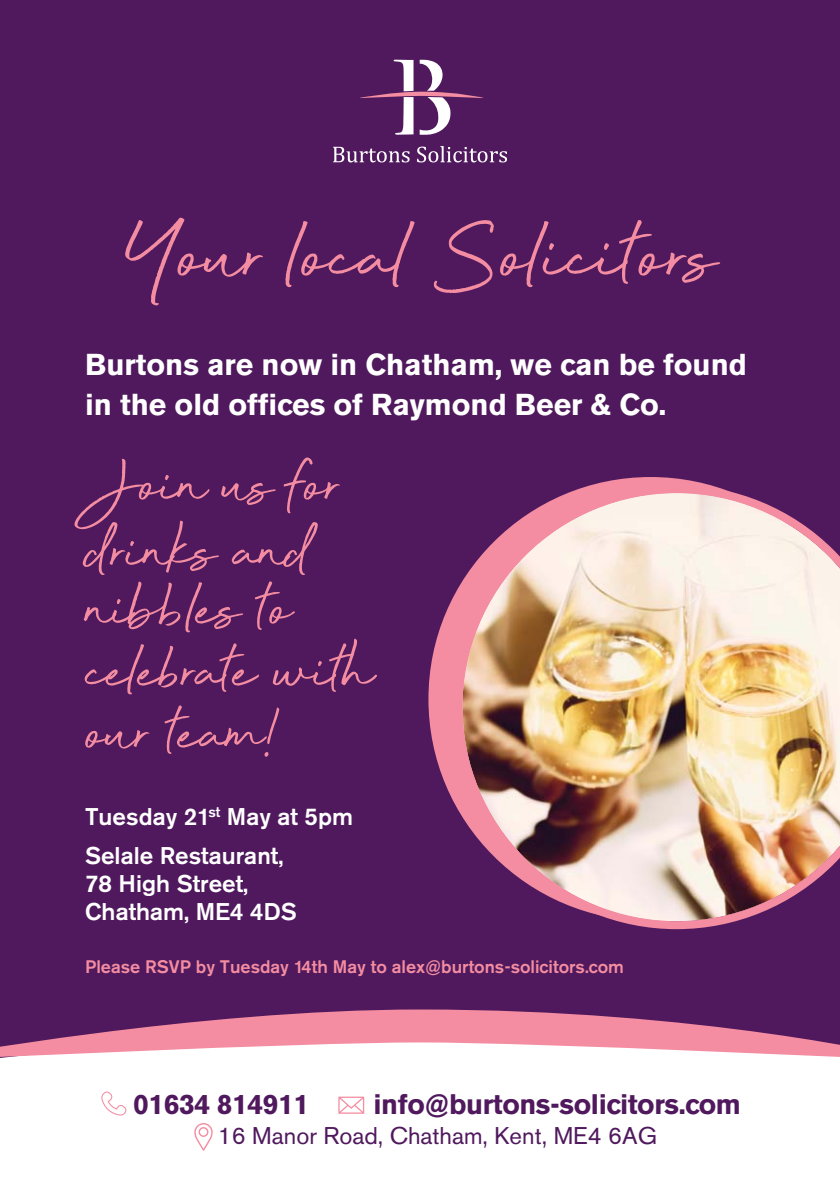
<style>
.page{position:relative;width:840px;height:1191px;background:#fff}
.page>*{position:absolute;margin:0;border:0;box-sizing:border-box;transform-origin:0 0}
.t1{font:108px "Beyond Infinity";letter-spacing:-.015em;color:#f48da1}
.t2{font:82px/62px "Beyond Infinity";letter-spacing:-.02em;color:#f48da1}
.t3{font:700 30px/40px "Akzidenz Grotesk BE";color:#fff}
.t4{font:700 28px "Akzidenz Grotesk BE";letter-spacing:-.015em;color:#50195d}
.t5{font:500 24px/39.4px "Akzidenz Grotesk BE";color:#fff}
.t6{font:24px "Akzidenz Grotesk BE";color:#50195d}
.t7{font:500 18px "Akzidenz Grotesk BE";color:#f48da1}
</style>
<div class="page">
<div style="left:0;top:0;width:839px;height:1009px;background:#50195d"></div>
<svg style="left:428px;top:477px;width:411px;height:444px;background:#7f3a70"></svg>
<img style="left:454px;top:485px;width:385px;height:444px">
<svg style="left:0;top:1009px;width:839px;height:49px;fill:#f48da1"></svg>
<svg style="left:333px;top:147px;width:76px;height:15px"></svg>
<svg style="left:417px;top:146px;width:89px;height:16px"></svg>
<svg style="left:360px;top:60px;width:123px;height:75px;background:#73437a"></svg>
<svg style="left:101px;top:1091px;width:25px;height:24px"></svg>
<svg style="left:194px;top:1123px;width:18px;height:27px"></svg>
<svg style="left:338px;top:1096px;width:26px;height:17px"></svg>
<h1 class="t1" style="left:123px;top:193px;width:595px">Your local Solicitors</h1>
<p class="t3" style="left:85px;top:344px;width:663px">Burtons are now in Chatham, we can be found in the old offices of Raymond Beer &amp; Co.</p>
<h2 class="t2" style="left:85px;top:452px;width:257px;line-height:66px">Join us for drinks and</h2>
<h2 class="t2" style="left:85px;top:578px;width:290px">nibbles to celebrate with our team!</h2>
<p class="t5" style="left:85px;top:798px;width:269px">Tuesday 21<sup>st</sup> May at 5pm<br>Selale Restaurant,</p>
<p class="t5" style="left:85px;top:871px;width:213px;line-height:28px">78 High Street,<br>Chatham, ME4 4DS</p>
<p class="t7" style="left:85px;top:960px;width:540px">Please RSVP by Tuesday 14th May to alex@burtons-solicitors.com</p>
<p class="t4" style="left:133px;top:1087px;width:178px">01634 814911</p>
<p class="t4" style="left:373px;top:1087px;width:369px">info@burtons-solicitors.com</p>
<p class="t6" style="left:218px;top:1127px;width:441px">16 Manor Road, Chatham, Kent, ME4 6AG</p>
</div>
